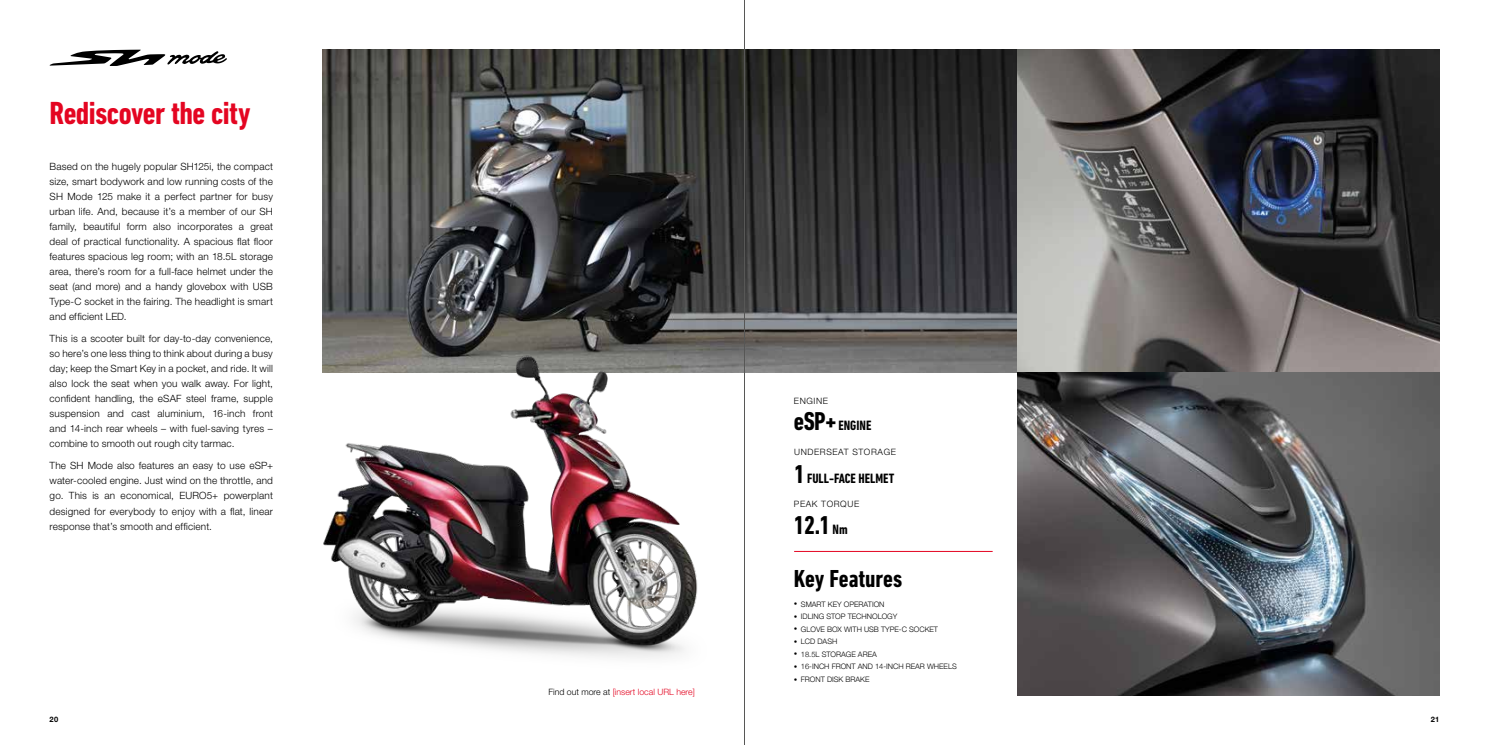
<style>
.page{position:relative;width:1489px;height:745px;background:#fff}
.page>*{position:absolute;margin:0;border:0;box-sizing:border-box;transform-origin:0 0}
.t1{font:700 condensed 32.5px "DIN Next LT Pro";letter-spacing:-.015em;color:#e40521}
.t2{font:700 condensed 26.25px "DIN Next LT Pro";color:#000}
.t3{font:700 condensed 25px "DIN Next LT Pro";letter-spacing:-.005em;color:#000}
.t4{font:700 condensed 13.75px "DIN Next LT Pro";color:#000}
.t5{font:300 10px/15px "Helvetica Neue LT Pro";letter-spacing:.015em;color:#000;text-align:justify}
.t6{font:300 8.75px "Helvetica Neue LT Pro";color:#e40521}
.t7{font:300 8.75px "Helvetica Neue LT Pro";letter-spacing:.07em;color:#000}
.t8{font:300 7.5px "Helvetica Neue";color:#000}
.t9{font:700 7.5px "Helvetica Neue LT Pro";color:#000}
.s1{color:#000}
.s2{font-size:26.25px}
.s3{font-size:13.75px}
.s4{font-family:"Proxima Nova";font-weight:700;font-size:10px}
</style>
<div class="page">
<svg style="left:50px;top:50px;width:177px;height:16px"></svg>
<hr style="left:794px;top:550px;width:198px;height:1px;background:#e40521">
<img style="left:322px;top:50px;width:695px;height:322px">
<svg style="left:1017px;top:50px;width:422px;height:322px;background:#5b5a5b"></svg>
<img style="left:1017px;top:372px;width:422px;height:322px">
<img style="left:322px;top:333px;width:456px;height:325px">
<hr style="left:744px;top:0;width:1px;height:744px;background:#575756">
<h1 class="t1" style="left:50px;top:95px;width:202px">Rediscover the city</h1>
<p class="t5" style="left:50px;top:158px;width:225px">Based on the hugely popular SH125i, the compact size, smart bodywork and low running costs of the SH Mode 125 make it a perfect partner for busy urban life. And, because it’s a member of our SH family, beautiful form also incorporates a great deal of practical functionality. A spacious flat floor features spacious leg room; with an 18.5L storage area, there’s room for a full-face helmet under the seat (and more) and a handy glovebox with USB Type-C socket in the fairing. The headlight is smart and efficient LED.</p>
<p class="t5" style="left:50px;top:331px;width:225px">This is a scooter built for day-to-day convenience, so here’s one less thing to think about during a busy day; keep the Smart Key in a pocket, and ride. It will also lock the seat when you walk away. For light, confident handling, the eSAF steel frame, supple suspension and cast aluminium, 16-inch front and 14-inch rear wheels – with fuel-saving tyres – combine to smooth out rough city tarmac.</p>
<p class="t5" style="left:50px;top:458px;width:225px">The SH Mode also features an easy to use eSP+ water-cooled engine. Just wind on the throttle, and go. This is an economical, EURO5+ powerplant designed for everybody to enjoy with a flat, linear response that’s smooth and efficient.</p>
<p class="t6" style="left:548px;top:685px;width:148px"><span class="s1">Find out more at</span> [insert local URL here]</p>
<p class="t7" style="left:793px;top:395px;width:36px">ENGINE</p>
<h3 class="t4" style="left:793px;top:417px;width:79px"><span class="s2">eSP+</span> ENGINE</h3>
<p class="t7" style="left:794px;top:446px;width:103px">UNDERSEAT STORAGE</p>
<h3 class="t4" style="left:794px;top:470px;width:102px"><span class="s2">1</span> FULL-FACE HELMET</h3>
<p class="t7" style="left:793px;top:498px;width:67px">PEAK TORQUE</p>
<h2 class="t2" style="left:793px;top:509px;width:55px">12.1 <span class="s3">Nm</span></h2>
<h3 class="t3" style="left:793px;top:563px;width:110px">Key Features</h3>
<p class="t8" style="left:793px;top:597px;width:92px"><span class="s4">•</span> SMART KEY OPERATION</p>
<p class="t8" style="left:793px;top:610px;width:105px"><span class="s4">•</span> IDLING STOP TECHNOLOGY</p>
<p class="t8" style="left:793px;top:622px;width:146px"><span class="s4">•</span> GLOVE BOX WITH USB TYPE-C SOCKET</p>
<p class="t8" style="left:793px;top:635px;width:45px"><span class="s4">•</span> LCD DASH</p>
<p class="t8" style="left:793px;top:647px;width:84px"><span class="s4">•</span> 18.5L STORAGE AREA</p>
<p class="t8" style="left:793px;top:660px;width:164px"><span class="s4">•</span> 16-INCH FRONT AND 14-INCH REAR WHEELS</p>
<p class="t8" style="left:793px;top:672px;width:77px"><span class="s4">•</span> FRONT DISK BRAKE</p>
<p class="t9" style="left:50px;top:714px;width:10px">20</p>
<p class="t9" style="left:1430px;top:714px;width:10px">21</p>
</div>
